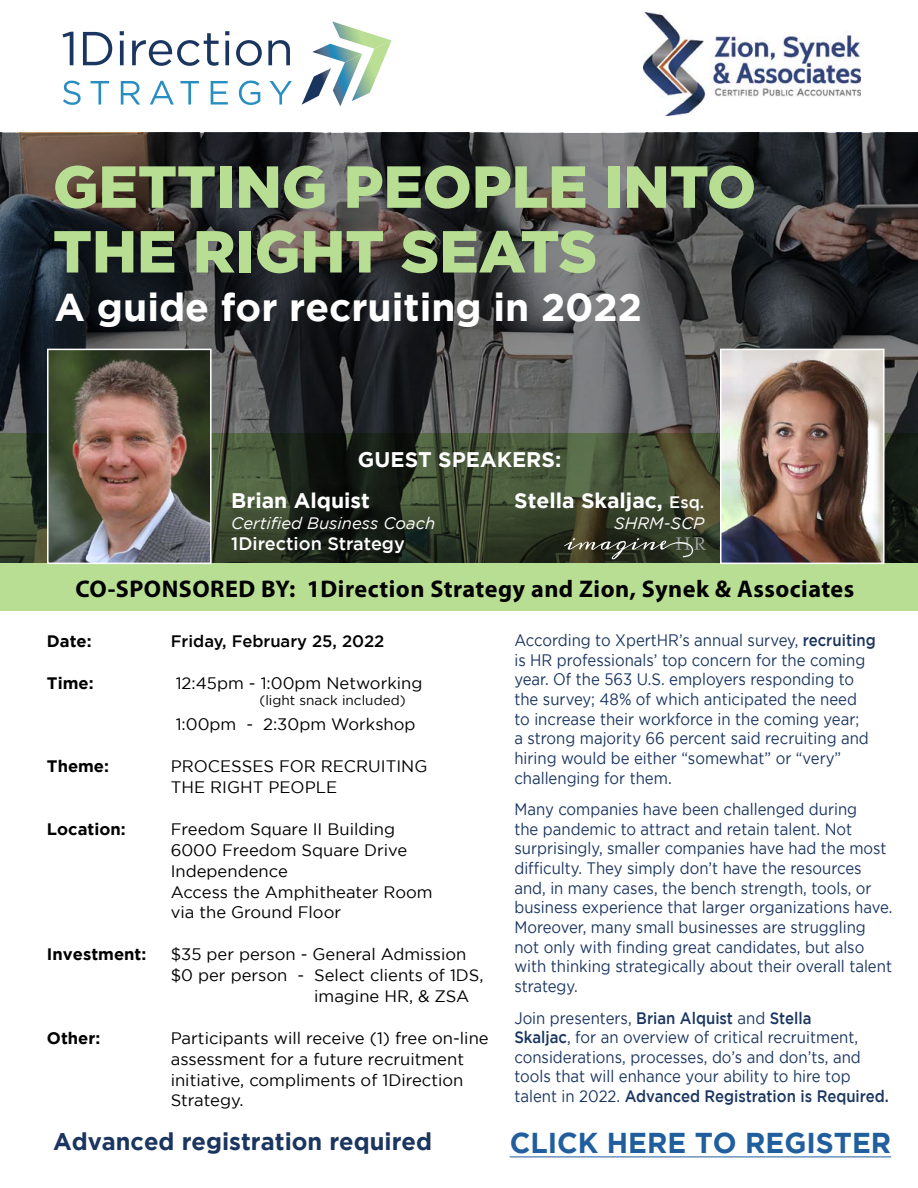
<style>
.page{position:relative;width:918px;height:1188px;background:#fff}
.page>*{position:absolute;margin:0;border:0;box-sizing:border-box;transform-origin:0 0}
.t1{font:900 59.1px/64.8px "Gotham";color:#b8de94}
.t2{font:700 38.85px "Gotham";color:#fff}
.t3{font:700 28.65px "Gotham";color:#215e9e}
.t4{font:700 24.15px "Myriad Pro";letter-spacing:.02em;color:#000}
.t5{font:700 24.15px "Gotham";color:#1a355f}
.t6{font:700 21.15px "Gotham";color:#fff}
.t7{font:500 18.15px "Gotham";color:#fff}
.t8{font:16.65px/19.6px "Gotham";color:#1a355f;scale:.9 1}
.t9{font:16.65px/20.9px "Gotham";color:#000}
.t10{font:700 16.65px "Gotham";color:#000}
.t11{font:italic 16.65px "Gotham";color:#fff}
.t12{font:500 16.65px "Gotham";color:#000}
.t13{font:13.65px "Gotham";color:#000}
.s1{font-weight:500;font-size:16.65px}
.s2{font-weight:500}
</style>
<div class="page">
<svg style="left:0;top:133px;width:918px;height:301px;background:#3c3c3e"></svg>
<svg style="left:63px;top:32px;width:10px;height:33px"></svg>
<svg style="left:83px;top:32px;width:29px;height:33px"></svg>
<svg style="left:120px;top:31px;width:4px;height:4px"></svg>
<svg style="left:120px;top:41px;width:4px;height:24px"></svg>
<svg style="left:132px;top:33px;width:87px;height:33px"></svg>
<svg style="left:225px;top:31px;width:4px;height:4px"></svg>
<svg style="left:225px;top:41px;width:4px;height:24px"></svg>
<svg style="left:236px;top:40px;width:26px;height:26px"></svg>
<svg style="left:268px;top:40px;width:22px;height:25px"></svg>
<svg style="left:63px;top:81px;width:18px;height:24px"></svg>
<svg style="left:91px;top:81px;width:18px;height:24px"></svg>
<svg style="left:121px;top:81px;width:19px;height:24px"></svg>
<svg style="left:150px;top:81px;width:24px;height:24px"></svg>
<svg style="left:180px;top:81px;width:19px;height:24px"></svg>
<svg style="left:211px;top:81px;width:17px;height:24px"></svg>
<svg style="left:239px;top:81px;width:21px;height:24px"></svg>
<svg style="left:270px;top:81px;width:22px;height:24px"></svg>
<svg style="left:302px;top:21px;width:90px;height:85px"></svg>
<svg style="left:0;top:434px;width:918px;height:177px;background:#657951"></svg>
<img style="left:50px;top:352px;width:159px;height:209px">
<div style="left:47px;top:349px;width:165px;height:215px;border:2px solid #fff"></div>
<img style="left:723px;top:352px;width:159px;height:209px">
<div style="left:720px;top:349px;width:165px;height:215px;border:2px solid #fff"></div>
<img style="left:644px;top:13px;width:216px;height:102px">
<hr style="left:510px;top:1157px;width:381px;height:1px;background:#215e9e">
<svg style="left:564px;top:537px;width:142px;height:22px;background:#4a4e3e"></svg>
<h1 class="t1" style="left:53px;top:153px;width:705px">GETTING PEOPLE INTO<br>THE RIGHT SEATS</h1>
<h2 class="t2" style="left:55px;top:284px;width:589px">A guide for recruiting in 2022</h2>
<p class="t6" style="left:358px;top:447px;width:205px">GUEST SPEAKERS:</p>
<p class="t6" style="left:231px;top:488px;width:140px">Brian Alquist</p>
<p class="t11" style="left:231px;top:514px;width:205px">Certified Business Coach</p>
<p class="t7" style="left:231px;top:533px;width:175px">1Direction Strategy</p>
<p class="t6" style="left:514px;top:488px;width:192px">Stella Skaljac, <span class="s1">Esq.</span></p>
<p class="t11" style="left:614px;top:514px;width:92px">SHRM-SCP</p>
<h3 class="t4" style="left:75px;top:573px;width:780px">CO-SPONSORED BY: 1Direction Strategy and Zion, Synek &amp; Associates</h3>
<p class="t10" style="left:47px;top:631px;width:46px">Date:</p>
<p class="t12" style="left:171px;top:632px;width:215px">Friday, February 25, 2022</p>
<p class="t10" style="left:47px;top:673px;width:48px">Time:</p>
<p class="t9" style="left:176px;top:672px;width:248px">12:45pm - 1:00pm Networking</p>
<p class="t13" style="left:259px;top:693px;width:148px">(light snack included)</p>
<p class="t9" style="left:176px;top:714px;width:241px">1:00pm - 2:30pm Workshop</p>
<p class="t10" style="left:47px;top:757px;width:64px">Theme:</p>
<p class="t9" style="left:171px;top:756px;width:258px">PROCESSES FOR RECRUITING<br>THE RIGHT PEOPLE</p>
<p class="t10" style="left:47px;top:819px;width:80px">Location:</p>
<p class="t9" style="left:171px;top:818px;width:263px">Freedom Square II Building<br>6000 Freedom Square Drive<br>Independence<br>Access the Amphitheater Room via the Ground Floor</p>
<p class="t10" style="left:47px;top:945px;width:101px">Investment:</p>
<p class="t9" style="left:171px;top:944px;width:297px">$35 per person - General Admission</p>
<p class="t9" style="left:171px;top:965px;width:314px">$0 per person - Select clients of 1DS,</p>
<p class="t9" style="left:314px;top:985px;width:157px">imagine HR, &amp; ZSA</p>
<p class="t10" style="left:47px;top:1028px;width:55px">Other:</p>
<p class="t9" style="left:171px;top:1027px;width:320px">Participants will receive (1) free on-line assessment for a future recruitment initiative, compliments of 1Direction<br>Strategy.</p>
<h3 class="t5" style="left:53px;top:1127px;width:381px">Advanced registration required</h3>
<p class="t8" style="left:514px;top:630px;width:403px">According to XpertHR’s annual survey, <span class="s2">recruiting </span>is HR professionals’ top concern for the coming year. Of the 563 U.S. employers responding to the survey; 48% of which anticipated the need to increase their workforce in the coming year;<br>a strong majority 66 percent said recruiting and hiring would be either “somewhat” or “very” challenging for them.</p>
<p class="t8" style="left:514px;top:799px;width:422px">Many companies have been challenged during<br>the pandemic to attract and retain talent. Not surprisingly, smaller companies have had the most difficulty. They simply don’t have the resources and, in many cases, the bench strength, tools, or business experience that larger organizations have.<br>Moreover, many small businesses are struggling not only with finding great candidates, but also with thinking strategically about their overall talent strategy.</p>
<p class="t8" style="left:514px;top:1008px;width:418px">Join presenters, <span class="s2">Brian Alquist</span> and <span class="s2">Stella<br>Skaljac</span>, for an overview of critical recruitment, considerations, processes, do’s and don’ts, and tools that will enhance your ability to hire top talent in 2022. <span class="s2">Advanced Registration is Required.</span></p>
<h3 class="t3" style="left:510px;top:1126px;width:383px">CLICK HERE TO REGISTER</h3>
</div>
